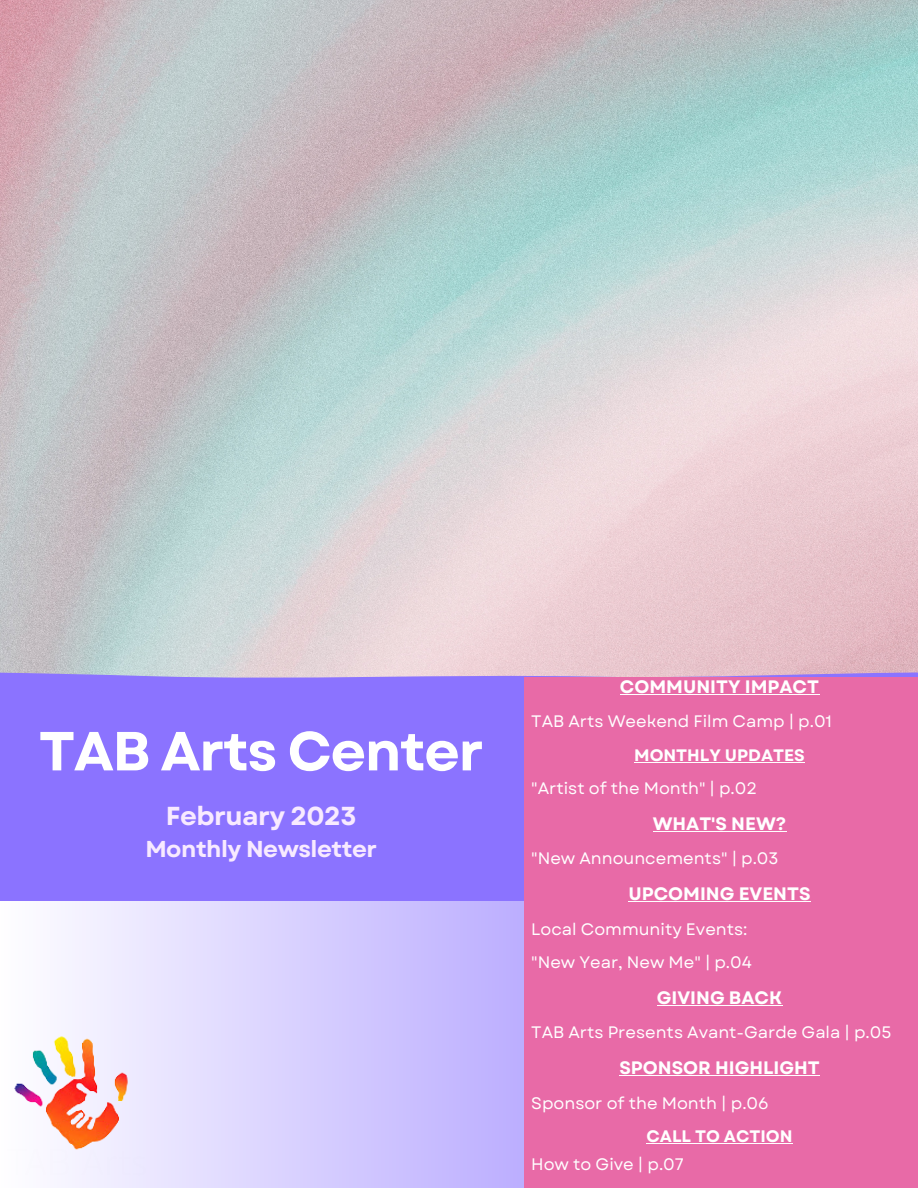
<style>
.page{position:relative;width:918px;height:1188px;background:#fff}
.page>*{position:absolute;margin:0;border:0;box-sizing:border-box;transform-origin:0 0}
.t1{font:700 54.9px "Garet";letter-spacing:-.025em;color:#fff}
.t2{font:700 25.95px "Garet";letter-spacing:-.02em;color:#f8eaff}
.t3{font:700 22.95px "Garet";letter-spacing:-.02em;color:#f8eaff}
.t4{font:700 18px "Garet";color:#fff}
.t5{font:16.65px/33.3px "Garet";color:#fff}
.t6{font:700 16.65px "Garet";color:#fff}
</style>
<div class="page">
<svg style="left:0;top:900px;width:524px;height:288px;background:#d8d0ff"></svg>
<div style="left:0;top:558px;width:917px;height:342px;background:#8b73ff"></div>
<img style="left:0;top:0;width:918px;height:678px">
<div style="left:524px;top:677px;width:394px;height:511px;background:#e86aa7"></div>
<img style="left:0;top:1035px;width:153px;height:153px">
<hr style="left:620px;top:694px;width:199px;height:1px;background:#fff">
<hr style="left:634px;top:762px;width:171px;height:1px;background:#fff">
<hr style="left:653px;top:831px;width:133px;height:1px;background:#fff">
<hr style="left:628px;top:901px;width:183px;height:1px;background:#fff">
<hr style="left:657px;top:1005px;width:125px;height:1px;background:#fff">
<hr style="left:619px;top:1075px;width:201px;height:1px;background:#fff">
<hr style="left:646px;top:1143px;width:147px;height:1px;background:#fff">
<h1 class="t1" style="left:39px;top:712px;width:447px">TAB Arts Center</h1>
<h2 class="t2" style="left:166px;top:797px;width:192px">February 2023</h2>
<h3 class="t3" style="left:145px;top:833px;width:233px">Monthly Newsletter</h3>
<p class="t4" style="left:620px;top:674px;width:201px">COMMUNITY IMPACT</p>
<p class="t5" style="left:531px;top:705px;width:302px">TAB Arts Weekend Film Camp | p.01</p>
<p class="t6" style="left:634px;top:743px;width:172px">MONTHLY UPDATES</p>
<p class="t5" style="left:531px;top:772px;width:227px">"Artist of the Month" | p.02</p>
<p class="t4" style="left:653px;top:811px;width:135px">WHAT'S NEW?</p>
<p class="t5" style="left:531px;top:842px;width:249px">"New Announcements" | p.03</p>
<p class="t4" style="left:628px;top:881px;width:184px">UPCOMING EVENTS</p>
<p class="t5" style="left:531px;top:912px;width:222px">Local Community Events: "New Year, New Me" | p.04</p>
<p class="t4" style="left:657px;top:985px;width:127px">GIVING BACK</p>
<p class="t5" style="left:531px;top:1016px;width:362px">TAB Arts Presents Avant-Garde Gala | p.05</p>
<p class="t4" style="left:619px;top:1055px;width:202px">SPONSOR HIGHLIGHT</p>
<p class="t5" style="left:531px;top:1086px;width:239px">Sponsor of the Month | p.06</p>
<p class="t6" style="left:646px;top:1124px;width:148px">CALL TO ACTION</p>
<p class="t5" style="left:531px;top:1147px;width:154px">How to Give | p.07</p>
</div>
